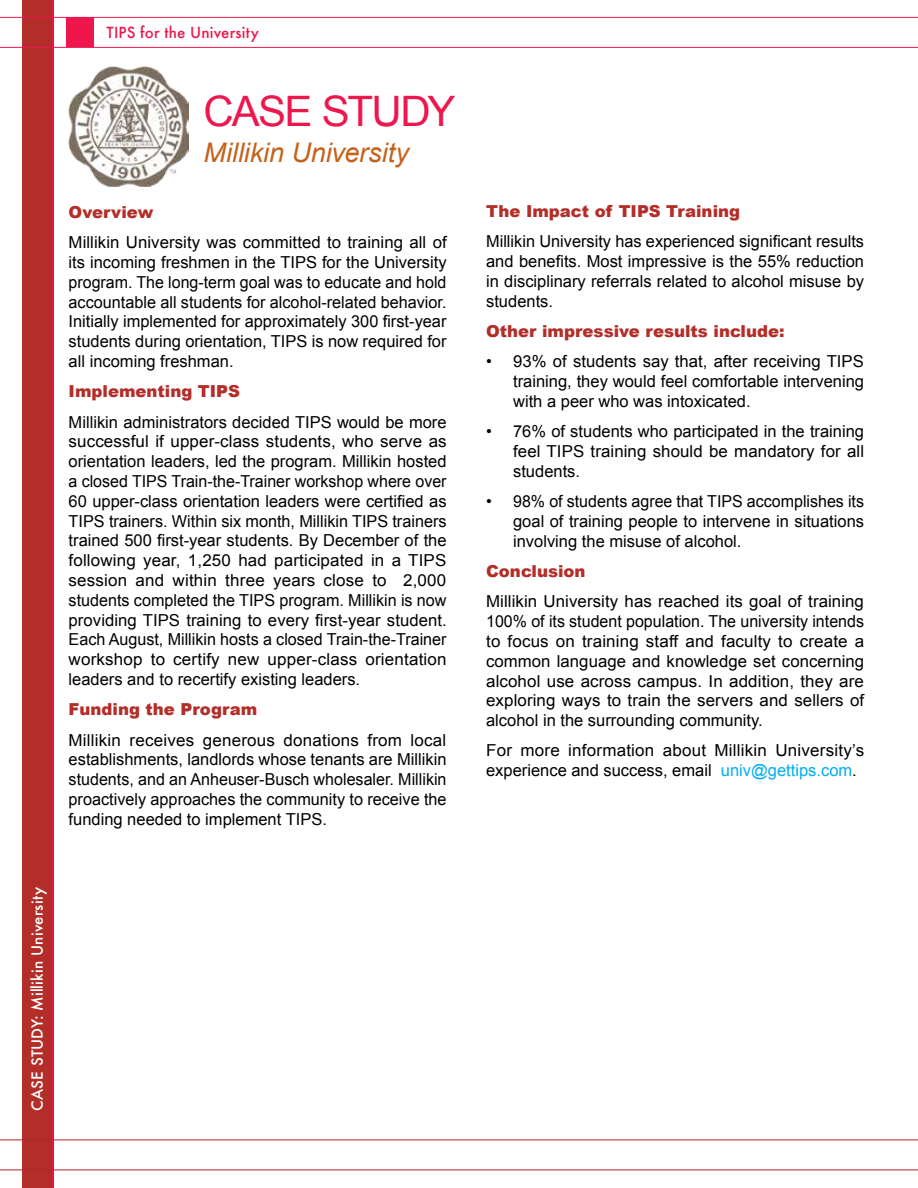
<style>
.page{position:relative;width:918px;height:1188px;background:#fff}
.page>*{position:absolute;margin:0;border:0;box-sizing:border-box;transform-origin:0 0}
.t1{font:42px "Arial";letter-spacing:-.045em;color:#ed174e}
.t2{font:italic 27px "Arial";letter-spacing:-.005em;color:#c4621c}
.t3{font:16.5px/19.8px "Arial";color:#000;text-align:justify}
.t4{font:900 16.5px "Arial";color:#b32e29}
.t5{font:500 15px "Futura";letter-spacing:.015em;color:#fff}
.t6{font:500 15px "Futura";letter-spacing:.015em;color:#ed174e}
.s1{color:#00aeef}
</style>
<div class="page">
<div style="left:22px;top:0;width:32px;height:1188px;background:#b32e29"></div>
<hr style="left:0;top:17px;width:918px;height:1px;background:#ed174e">
<hr style="left:0;top:47px;width:918px;height:1px;background:#ed174e">
<hr style="left:0;top:1140px;width:918px;height:1px;background:#b22328">
<hr style="left:0;top:1170px;width:918px;height:1px;background:#b22328">
<hr style="left:52px;top:0;width:1px;height:1188px;background:#ed174e">
<div style="left:66px;top:18px;width:28px;height:29px;background:#ed174e"></div>
<img style="left:69px;top:66px;width:120px;height:120px">
<p class="t6" style="left:107px;top:22px;width:154px">TIPS for the University</p>
<h1 class="t1" style="left:203px;top:84px;width:253px">CASE STUDY</h1>
<h2 class="t2" style="left:203px;top:135px;width:207px">Millikin University</h2>
<p class="t4" style="left:69px;top:200px;width:86px">Overview</p>
<p class="t3" style="left:69px;top:233px;width:380px">Millikin University was committed to training all of its incoming freshmen in the TIPS for the University program. The long-term goal was to educate and hold accountable all students for alcohol-related behavior.<br>Initially implemented for approximately 300 first-year students during orientation, TIPS is now required for all incoming freshman.</p>
<p class="t4" style="left:69px;top:379px;width:173px">Implementing TIPS</p>
<p class="t3" style="left:69px;top:412px;width:380px">Millikin administrators decided TIPS would be more successful if upper-class students, who serve as orientation leaders, led the program. Millikin hosted a closed TIPS Train-the-Trainer workshop where over 60 upper-class orientation leaders were certified as TIPS trainers. Within six month, Millikin TIPS trainers trained 500 first-year students. By December of the following year, 1,250 had participated in a TIPS session and within three years close to 2,000 students completed the TIPS program. Millikin is now providing TIPS training to every first-year student.<br>Each August, Millikin hosts a closed Train-the-Trainer workshop to certify new upper-class orientation leaders and to recertify existing leaders.</p>
<p class="t4" style="left:69px;top:697px;width:190px">Funding the Program</p>
<p class="t3" style="left:69px;top:730px;width:379px">Millikin receives generous donations from local establishments, landlords whose tenants are Millikin students, and an Anheuser-Busch wholesaler. Millikin proactively approaches the community to receive the funding needed to implement TIPS.</p>
<p class="t5" style="left:27px;top:1111px;width:225px;rotate:-90deg">CASE STUDY: Millikin University</p>
<p class="t4" style="left:486px;top:199px;width:256px">The Impact of TIPS Training</p>
<p class="t3" style="left:486px;top:232px;width:379px">Millikin University has experienced significant results and benefits. Most impressive is the 55% reduction in disciplinary referrals related to alcohol misuse by students.</p>
<p class="t4" style="left:486px;top:319px;width:300px">Other impressive results include:</p>
<p class="t3" style="left:513px;top:352px;width:352px;text-indent:-27px">• 93% of students say that, after receiving TIPS training, they would feel comfortable intervening with a peer who was intoxicated.</p>
<p class="t3" style="left:513px;top:422px;width:352px;text-indent:-27px">• 76% of students who participated in the training feel TIPS training should be mandatory for all students.</p>
<p class="t3" style="left:513px;top:492px;width:352px;text-indent:-27px">• 98% of students agree that TIPS accomplishes its goal of training people to intervene in situations involving the misuse of alcohol.</p>
<p class="t4" style="left:486px;top:559px;width:101px">Conclusion</p>
<p class="t3" style="left:486px;top:592px;width:380px">Millikin University has reached its goal of training 100% of its student population. The university intends to focus on training staff and faculty to create a common language and knowledge set concerning alcohol use across campus. In addition, they are exploring ways to train the servers and sellers of alcohol in the surrounding community.</p>
<p class="t3" style="left:486px;top:741px;width:380px">For more information about Millikin University’s experience and success, email <span class="s1">univ@gettips.com</span>.</p>
</div>
